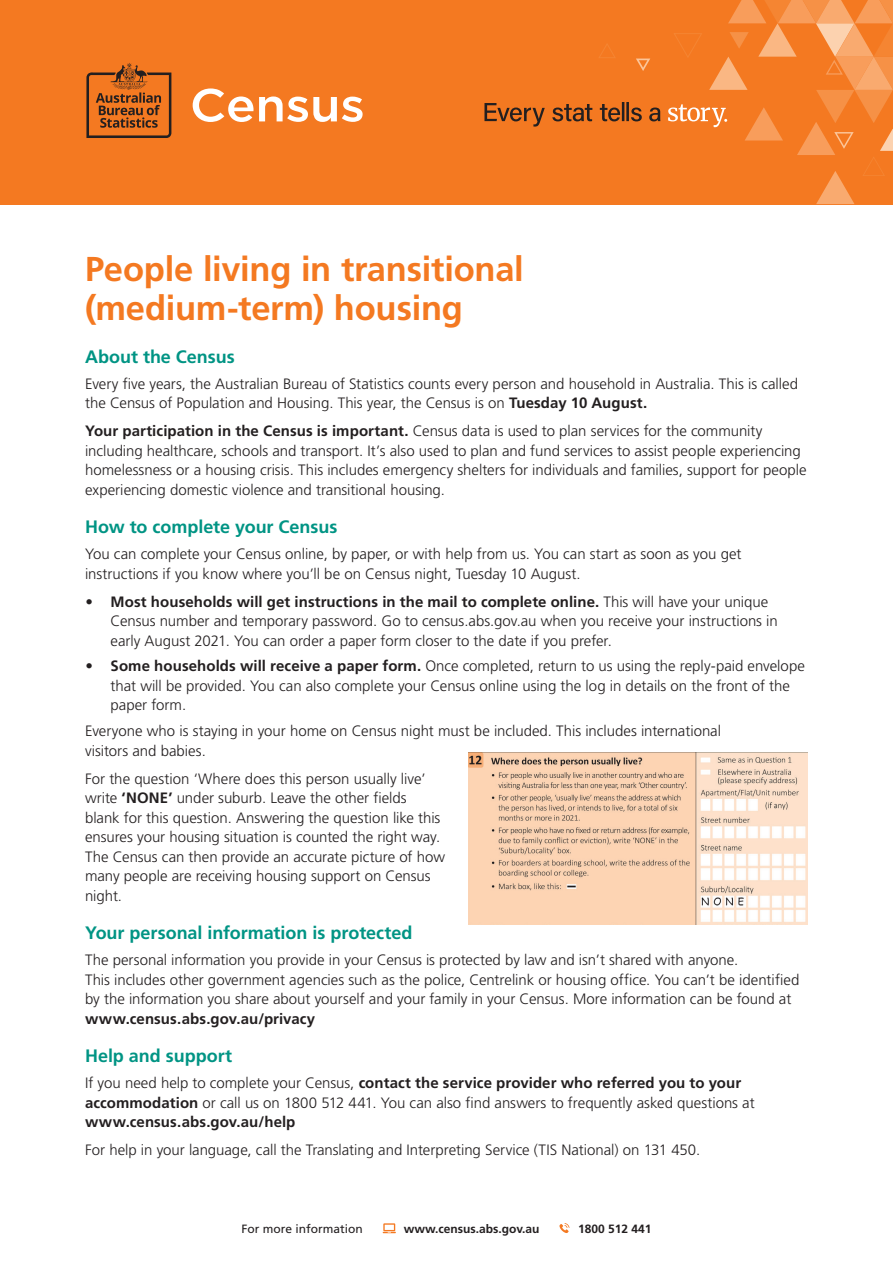
<style>
.page{position:relative;width:893px;height:1263px;background:#fff}
.page>*{position:absolute;margin:0;border:0;box-sizing:border-box;transform-origin:0 0}
.t1{font:700 34.5px/39px "Frutiger LT Pro";letter-spacing:-.005em;color:#f47921}
.t2{font:700 18px "Frutiger LT Pro";letter-spacing:-.005em;color:#009484}
.t3{font:300 15px/19.5px "Frutiger LT Pro";color:#231f20}
.t4{font:700 15px "Frutiger LT Pro";letter-spacing:.005em;color:#231f20}
.t5{font:700 12px "Frutiger LT Pro";color:#231f20}
.t6{font:12px "Frutiger LT Pro";color:#231f20}
.s1{font-weight:700}
</style>
<div class="page">
<div style="left:0;top:0;width:893px;height:204px;background:#f47921"></div>
<svg style="left:86px;top:63px;width:85px;height:75px"></svg>
<svg style="left:193px;top:88px;width:60px;height:34px"></svg>
<svg style="left:259px;top:96px;width:104px;height:26px"></svg>
<svg style="left:599px;top:44px;width:16px;height:14px"></svg>
<svg style="left:636px;top:59px;width:14px;height:12px"></svg>
<svg style="left:668px;top:0;width:225px;height:204px"></svg>
<svg style="left:484px;top:102px;width:176px;height:25px"></svg>
<svg style="left:559px;top:1223px;width:11px;height:10px"></svg>
<svg style="left:383px;top:1223px;width:13px;height:10px"></svg>
<img style="left:468px;top:752px;width:340px;height:173px">
<h1 class="t1" style="left:85px;top:249px;width:440px">People living in transitional (medium-term) housing</h1>
<p class="t2" style="left:85px;top:346px;width:151px">About the Census</p>
<p class="t3" style="left:85px;top:374px;width:714px">Every five years, the Australian Bureau of Statistics counts every person and household in Australia. This is called the Census of Population and Housing. This year, the Census is on <span class="s1">Tuesday 10 August.</span></p>
<p class="t3" style="left:85px;top:421px;width:723px"><span class="s1">Your participation in the Census is important.</span> Census data is used to plan services for the community including healthcare, schools and transport. It’s also used to plan and fund services to assist people experiencing homelessness or a housing crisis. This includes emergency shelters for individuals and families, support for people experiencing domestic violence and transitional housing.</p>
<p class="t2" style="left:85px;top:516px;width:254px">How to complete your Census</p>
<p class="t3" style="left:85px;top:544px;width:658px">You can complete your Census online, by paper, or with help from us. You can start as soon as you get instructions if you know where you’ll be on Census night, Tuesday 10 August.</p>
<p class="t3" style="left:111px;top:592px;width:669px;text-indent:-25px">• <span class="s1">Most households will get instructions in the mail to complete online.</span> This will have your unique<br>Census number and temporary password. Go to census.abs.gov.au when you receive your instructions in early August 2021. You can order a paper form closer to the date if you prefer.</p>
<p class="t3" style="left:111px;top:657px;width:696px;text-indent:-25px">• <span class="s1">Some households will receive a paper form.</span> Once completed, return to us using the reply-paid envelope that will be provided. You can also complete your Census online using the log in details on the front of the paper form.</p>
<p class="t3" style="left:85px;top:721px;width:637px">Everyone who is staying in your home on Census night must be included. This includes international visitors and babies.</p>
<p class="t3" style="left:85px;top:769px;width:362px">For the question ‘Where does this person usually live’ write <span class="s1">‘NONE’</span> under suburb. Leave the other fields blank for this question. Answering the question like this ensures your housing situation is counted the right way.<br>The Census can then provide an accurate picture of how many people are receiving housing support on Census night.</p>
<p class="t2" style="left:85px;top:922px;width:329px">Your personal information is protected</p>
<p class="t3" style="left:85px;top:950px;width:716px">The personal information you provide in your Census is protected by law and isn’t shared with anyone.<br>This includes other government agencies such as the police, Centrelink or housing office. You can’t be identified by the information you share about yourself and your family in your Census. More information can be found at</p>
<p class="t4" style="left:85px;top:1010px;width:232px">www.census.abs.gov.au/privacy</p>
<p class="t2" style="left:85px;top:1045px;width:149px">Help and support</p>
<p class="t3" style="left:85px;top:1073px;width:671px">If you need help to complete your Census, <span class="s1">contact the service provider who referred you to your accommodation</span> or call us on 1800 512 441. You can also find answers to frequently asked questions at <span class="s1">www.census.abs.gov.au/help</span></p>
<p class="t3" style="left:85px;top:1140px;width:617px">For help in your language, call the Translating and Interpreting Service (TIS National) on 131 450.</p>
<p class="t6" style="left:242px;top:1222px;width:123px">For more information</p>
<p class="t5" style="left:404px;top:1222px;width:137px">www.census.abs.gov.au</p>
<p class="t5" style="left:578px;top:1222px;width:75px">1800 512 441</p>
</div>
